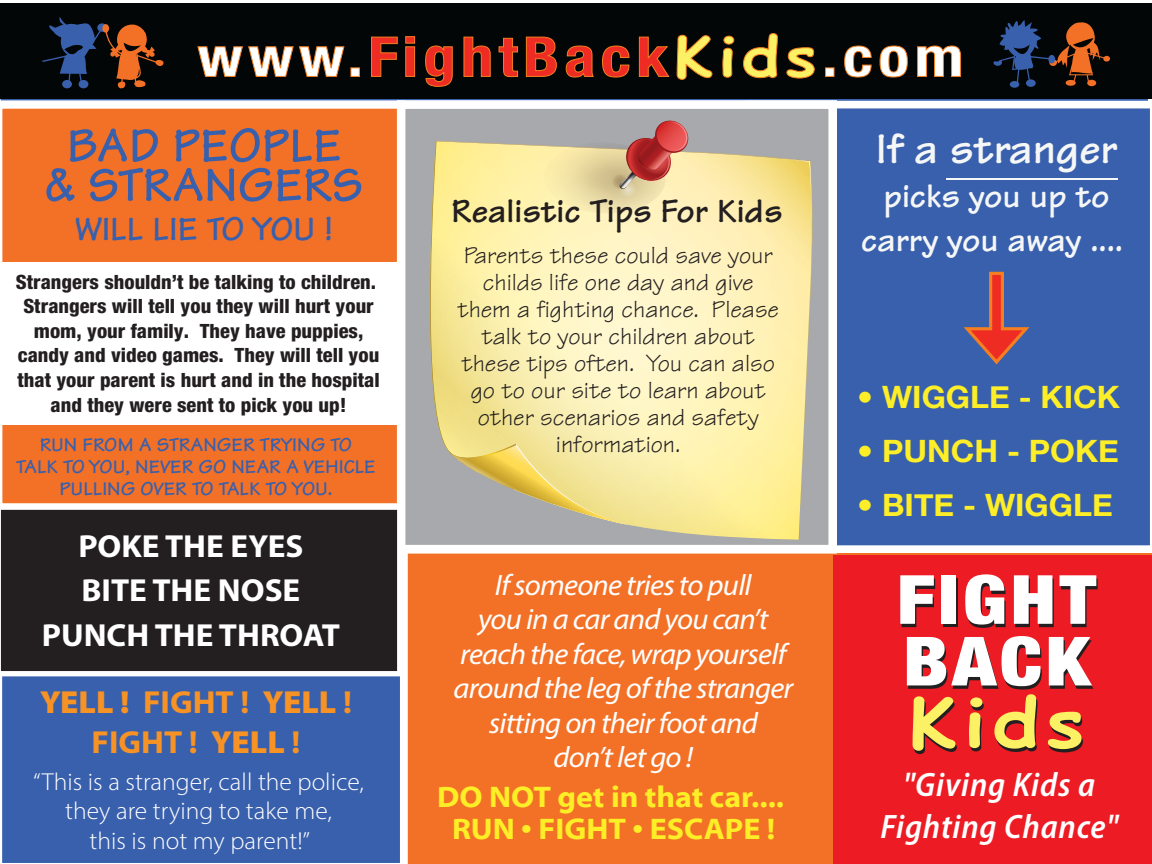
<style>
.page{position:relative;width:1152px;height:864px;background:#fff}
.page>*{position:absolute;margin:0;border:0;box-sizing:border-box;transform-origin:0 0}
.t1{font:900 condensed 67.8px/61.6px "Helvetica Neue";letter-spacing:.045em;color:#fff;scale:1.17 1}
.t2{font:700 67.8px "Comic Sans MS";color:#fcf065;scale:1.17 1}
.t3{font:700 condensed 55px "Helvetica Neue";letter-spacing:.085em;color:#ee2c24;scale:1.17 1}
.t4{font:700 49.2px/39.4px "Tekton";color:#3960ad;text-align:center;scale:1.04 1}
.t5{font:700 44.4px "Tekton";color:#f5f6f6;scale:1.04 1}
.t6{font:700 34.4px/44.4px "Tekton";color:#f5f6f6;text-align:center;scale:1.04 1}
.t7{font:700 34.4px "Tekton";color:#231f20;scale:1.04 1}
.t8{font:700 34.4px "Tekton";color:#3960ad;scale:1.04 1}
.t9{font:italic 600 semi-condensed 34px/42px "Myriad Pro";letter-spacing:.025em;color:#fff;text-align:center}
.t10{font:700 32px/44.4px "Myriad Pro";color:#fff;text-align:center;scale:1.04 1}
.t11{font:700 32px/39.4px "Myriad Pro";color:#f79225;text-align:center;scale:1.04 1}
.t12{font:700 30.8px "Helvetica Neue";color:#fdee27;scale:1.04 1}
.t13{font:700 30px/32px "Myriad Web Pro";color:#fdee27;text-align:center;scale:1.04 1}
.t14{font:italic 29.6px/34.4px "Myriad Pro";letter-spacing:-.025em;color:#fff;text-align:center;scale:1.04 1}
.t15{font:24.6px/27px "Tekton";color:#231f20;text-align:center;scale:1.04 1}
.t16{font:300 24.6px/29.6px "Myriad Pro";color:#fff;text-align:center;scale:1.04 1}
.t17{font:800 condensed 19.6px/24.6px "Helvetica Neue";color:#231f20;text-align:center;scale:1.04 1}
.t18{font:700 19.6px/22.2px "Tekton";color:#3960ad;text-align:center;scale:1.04 1}
.s1{color:#fff}
.s2{font-family:"Comic Sans MS";font-stretch:normal;color:#fcf065}
.s3{font-weight:900}
</style>
<div class="page">
<div style="left:404px;top:466px;width:748px;height:398px;background:#f37126"></div>
<div style="left:2px;top:108px;width:395px;height:396px;background:#f37126"></div>
<div style="left:1px;top:262px;width:396px;height:163px;background:#fff"></div>
<div style="left:837px;top:108px;width:315px;height:445px;background:#3960ad"></div>
<div style="left:2px;top:553px;width:406px;height:311px;background:#3960ad"></div>
<div style="left:397px;top:100px;width:440px;height:453px;background:#a7a9ac;border:8px solid #fff"></div>
<div style="left:0;top:509px;width:402px;height:167px;background:#231f20"></div>
<div style="left:0;top:3px;width:1152px;height:96px;background:#030607"></div>
<svg style="left:388px;top:144px;width:18px;height:395px"></svg>
<svg style="left:430px;top:120px;width:383px;height:419px;background:#ede0a8"></svg>
<svg style="left:197px;top:46px;width:148px;height:31px"></svg>
<div style="left:350px;top:67px;width:10px;height:10px;border:1px solid #f57f20"></div>
<svg style="left:371px;top:36px;width:27px;height:41px"></svg>
<svg style="left:405px;top:36px;width:11px;height:41px"></svg>
<svg style="left:425px;top:45px;width:28px;height:42px"></svg>
<svg style="left:463px;top:36px;width:28px;height:41px"></svg>
<svg style="left:498px;top:37px;width:21px;height:41px"></svg>
<svg style="left:525px;top:36px;width:32px;height:41px"></svg>
<svg style="left:565px;top:45px;width:29px;height:33px"></svg>
<svg style="left:602px;top:45px;width:28px;height:33px"></svg>
<svg style="left:638px;top:36px;width:32px;height:41px"></svg>
<svg style="left:676px;top:34px;width:37px;height:46px"></svg>
<svg style="left:722px;top:35px;width:13px;height:43px"></svg>
<svg style="left:743px;top:33px;width:35px;height:46px"></svg>
<svg style="left:786px;top:47px;width:29px;height:32px"></svg>
<div style="left:825px;top:67px;width:10px;height:10px;border:1px solid #f57f20"></div>
<svg style="left:844px;top:45px;width:28px;height:33px"></svg>
<svg style="left:879px;top:45px;width:29px;height:33px"></svg>
<svg style="left:917px;top:45px;width:44px;height:32px"></svg>
<hr style="left:947px;top:179px;width:171px;height:1px;background:#f5f6f6">
<svg style="left:960px;top:270px;width:73px;height:96px;background:#6e5a84"></svg>
<svg style="left:42px;top:17px;width:122px;height:72px"></svg>
<svg style="left:994px;top:20px;width:116px;height:68px"></svg>
<div style="left:833px;top:555px;width:319px;height:309px;background:#ed1c24"></div>
<h2 class="t3" style="left:198px;top:24px;width:656px"><span class="s1">www.</span>FightBack<span class="s2">Kids</span><span class="s1">.com</span></h2>
<h3 class="t4" style="left:45px;top:126px;width:308px">BAD PEOPLE<br>&amp; STRANGERS</h3>
<h3 class="t8" style="left:75px;top:207px;width:249px">WILL LIE TO YOU !</h3>
<p class="t17" style="left:16px;top:269px;width:352px">Strangers shouldn’t be talking to children.<br>Strangers will tell you they will hurt your mom, your family. They have puppies, candy and video games. They will tell you that your parent is hurt and in the hospital and they were sent to pick you up!</p>
<p class="t18" style="left:16px;top:434px;width:347px">RUN FROM A STRANGER TRYING TO<br>TALK TO YOU, NEVER GO NEAR A VEHICLE<br>PULLING OVER TO TALK TO YOU.</p>
<h3 class="t10" style="left:42px;top:523px;width:288px">POKE THE EYES<br>BITE THE NOSE<br>PUNCH THE THROAT</h3>
<h3 class="t11" style="left:40px;top:682px;width:302px"><span class="s3">YELL !</span> FIGHT ! <span class="s3">YELL</span> !<br>FIGHT ! <span class="s3">YELL</span> !</h3>
<p class="t16" style="left:33px;top:766px;width:320px">“This is a stranger, call the police, they are trying to take me,<br>this is not my parent!”</p>
<h3 class="t7" style="left:451px;top:189px;width:320px">Realistic Tips For Kids</h3>
<p class="t15" style="left:458px;top:241px;width:310px">Parents these could save your childs life one day and give them a fighting chance. Please talk to your children about these tips often. You can also go to our site to learn about other scenarios and safety information.</p>
<h3 class="t14" style="left:453px;top:567px;width:328px">If someone tries to pull<br>you in a car and you can’t reach the face, wrap yourself around the leg of the stranger sitting on their foot and<br>don’t let go !</h3>
<h3 class="t13" style="left:437px;top:781px;width:335px">DO NOT get in that car....<br>RUN • FIGHT • ESCAPE !</h3>
<h3 class="t5" style="left:876px;top:120px;width:233px">If a stranger</h3>
<h3 class="t6" style="left:861px;top:174px;width:253px">picks you up to carry you away ....</h3>
<h3 class="t12" style="left:857px;top:378px;width:254px">• WIGGLE - KICK</h3>
<h3 class="t12" style="left:857px;top:432px;width:253px">• PUNCH - POKE</h3>
<h3 class="t12" style="left:857px;top:486px;width:247px">• BITE - WIGGLE</h3>
<h1 class="t1" style="left:897px;top:568px;width:172px">FIGHT<br>BACK</h1>
<h1 class="t2" style="left:908px;top:672px;width:152px">Kids</h1>
<h3 class="t9" style="left:881px;top:763px;width:239px">"Giving Kids a<br>Fighting Chance"</h3>
</div>
